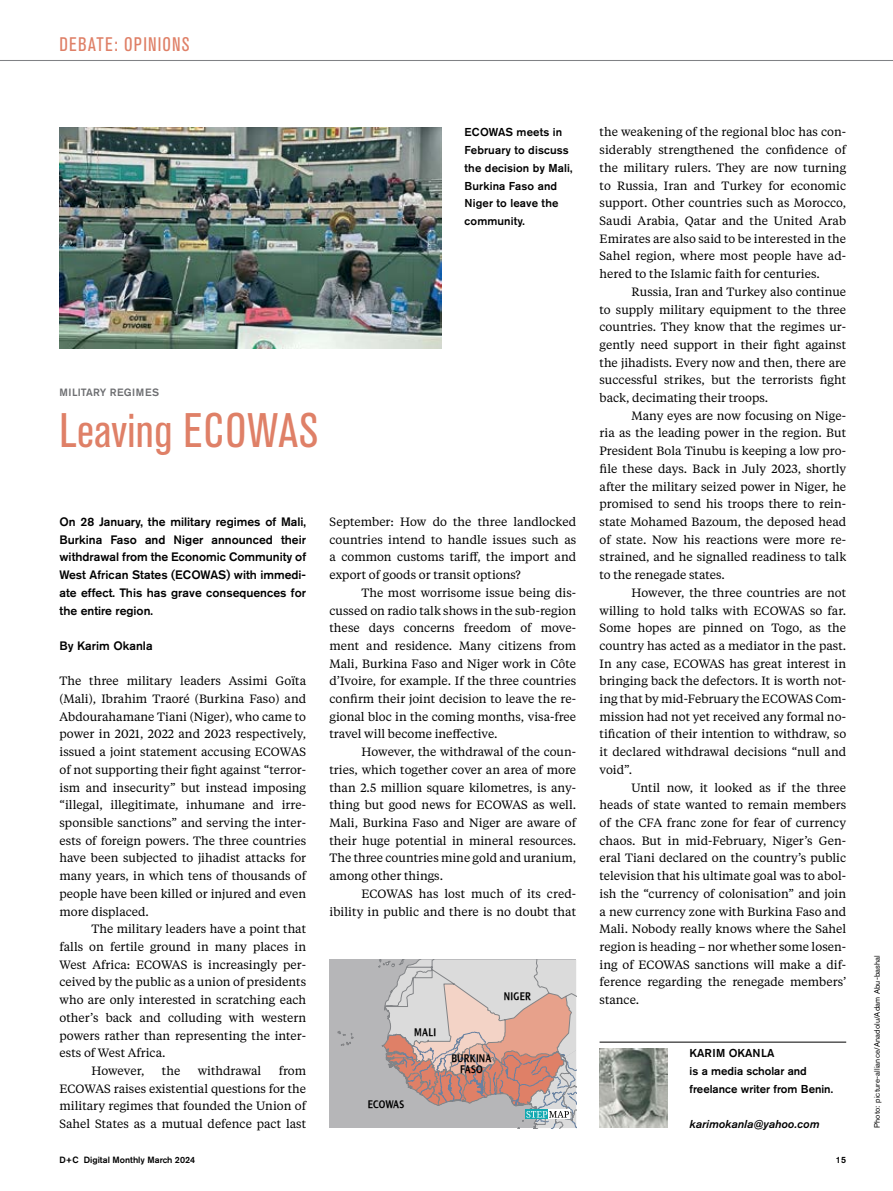
<style>
.page{position:relative;width:893px;height:1191px;background:#fff}
.page>*{position:absolute;margin:0;border:0;box-sizing:border-box;transform-origin:0 0}
.t1{font:condensed 48px "Akzidenz Grotesk BE";letter-spacing:.01em;color:#df8067}
.t2{font:condensed 19.5px "Akzidenz Grotesk BE";letter-spacing:.06em;color:#df8067}
.t3{font:500 12.15px/17.7px "Akzidenz Grotesk BE";color:#000;text-align:justify}
.t4{font:12px/17.7px "Tiempos Text";color:#000;text-align:justify}
.t5{font:600 condensed 12px/10.5px "Dialog";letter-spacing:.015em;color:#000;text-align:center}
.t6{font:500 11.4px/17.7px "Akzidenz Grotesk BE";letter-spacing:.01em;color:#000}
.t7{font:italic 500 11.4px "Akzidenz Grotesk BE";color:#000}
.t8{font:500 10.5px "Akzidenz Grotesk BE";letter-spacing:.055em;color:#6d6e71}
.t9{font:500 9px "Akzidenz Grotesk BE";color:#000}
.t10{font:7.8px "Akzidenz Grotesk BE";letter-spacing:.02em;color:#000}
</style>
<div class="page">
<hr style="left:0;top:60px;width:893px;height:1px;background:#808285">
<hr style="left:600px;top:1041px;width:246px;height:1px;background:#000">
<img style="left:600px;top:1048px;width:67px;height:79px">
<img style="left:60px;top:128px;width:381px;height:221px">
<svg style="left:330px;top:959px;width:247px;height:169px;background:#c7b6b2"></svg>
<h2 class="t2" style="left:60px;top:33px;width:132px">DEBATE: OPINIONS</h2>
<p class="t6" style="left:465px;top:123px;width:110px">ECOWAS meets in<br>February to discuss the decision by Mali,<br>Burkina Faso and<br>Niger to leave the community.</p>
<p class="t8" style="left:60px;top:386px;width:101px">MILITARY REGIMES</p>
<h1 class="t1" style="left:60px;top:403px;width:260px">Leaving ECOWAS</h1>
<p class="t3" style="left:60px;top:512px;width:248px">On 28 January, the military regimes of Mali, Burkina Faso and Niger announced their withdrawal from the Economic Community of West African States (ECOWAS) with immedi&shy;ate effect. This has grave consequences for the entire region.</p>
<p class="t3" style="left:60px;top:636px;width:95px">By Karim Okanla</p>
<p class="t4" style="left:60px;top:671px;width:248px">The three military leaders Assimi Goïta (Mali), Ibrahim Traoré (Burkina Faso) and Abdourahamane Tiani (Niger), who came to power in 2021, 2022 and 2023 respectively, issued a joint statement accusing ECOWAS of not supporting their fight against “terror&shy;ism and insecurity” but instead imposing “illegal, illegitimate, inhumane and irre&shy;sponsible sanctions” and serving the inter&shy;ests of foreign powers. The three countries have been subjected to jihadist attacks for many years, in which tens of thousands of people have been killed or injured and even more displaced.</p>
<p class="t4" style="left:91px;top:919px;width:216px">The military leaders have a point that</p>
<p class="t4" style="left:60px;top:937px;width:248px">falls on fertile ground in many places in</p>
<p class="t4" style="left:60px;top:955px;width:248px">West Africa: ECOWAS is increasingly per-</p>
<p class="t4" style="left:60px;top:972px;width:248px">ceived by the public as a union of presidents</p>
<p class="t4" style="left:60px;top:990px;width:248px">who are only interested in scratching each</p>
<p class="t4" style="left:60px;top:1008px;width:248px">other’s back and colluding with western</p>
<p class="t4" style="left:60px;top:1025px;width:248px">powers rather than representing the inter-</p>
<p class="t4" style="left:60px;top:1043px;width:107px">ests of West Africa.</p>
<p class="t4" style="left:91px;top:1061px;width:55px">However,</p>
<p class="t4" style="left:162px;top:1061px;width:20px">the</p>
<p class="t4" style="left:198px;top:1061px;width:65px">withdrawal</p>
<p class="t4" style="left:60px;top:1061px;width:248px;text-indent:219px">from ECOWAS raises existential questions for the military regimes that founded the Union of Sahel States as a mutual defence pact last</p>
<p class="t4" style="left:330px;top:512px;width:248px">September: How do the three landlocked countries intend to handle issues such as a common customs tariff, the import and export of goods or transit options?</p>
<p class="t4" style="left:330px;top:583px;width:248px;text-indent:32px">The most worrisome issue being dis&shy;cussed on radio talk shows in the sub-region these days concerns freedom of move&shy;ment and residence. Many citizens from Mali, Burkina Faso and Niger work in Côte d’Ivoire, for example. If the three countries confirm their joint decision to leave the re&shy;gional bloc in the coming months, visa-free travel will become ineffective.</p>
<p class="t4" style="left:330px;top:742px;width:248px;text-indent:32px">However, the withdrawal of the coun&shy;tries, which together cover an area of more than 2.5 million square kilometres, is any&shy;thing but good news for ECOWAS as well.<br>Mali, Burkina Faso and Niger are aware of their huge potential in mineral resources.<br>The three countries mine gold and uranium, among other things.</p>
<p class="t4" style="left:330px;top:884px;width:248px;text-align:right">ECOWAS has lost much of its cred&shy;ibility in public and there is no doubt that</p>
<p class="t5" style="left:414px;top:1026px;width:23px">MALI</p>
<p class="t5" style="left:368px;top:1098px;width:38px">ECOWAS</p>
<p class="t5" style="left:504px;top:991px;width:29px">NIGER</p>
<p class="t5" style="left:451px;top:1053px;width:42px">BURKINA<br>FASO</p>
<p class="t4" style="left:600px;top:123px;width:248px">the weakening of the regional bloc has con&shy;siderably strengthened the confidence of the military rulers. They are now turning to Russia, Iran and Turkey for economic support. Other countries such as Morocco, Saudi Arabia, Qatar and the United Arab Emirates are also said to be interested in the Sahel region, where most people have ad&shy;hered to the Islamic faith for centuries.</p>
<p class="t4" style="left:600px;top:282px;width:248px;text-indent:32px">Russia, Iran and Turkey also continue to supply military equipment to the three countries. They know that the regimes ur&shy;gently need support in their fight against the jihadists. Every now and then, there are successful strikes, but the terrorists fight back, decimating their troops.</p>
<p class="t4" style="left:600px;top:406px;width:248px;text-indent:32px">Many eyes are now focusing on Nige&shy;ria as the leading power in the region. But President Bola Tinubu is keeping a low pro&shy;file these days. Back in July 2023, shortly after the military seized power in Niger, he promised to send his troops there to rein&shy;state Mohamed Bazoum, the deposed head of state. Now his reactions were more re&shy;strained, and he signalled readiness to talk to the renegade states.</p>
<p class="t4" style="left:600px;top:583px;width:248px;text-indent:32px">However, the three countries are not willing to hold talks with ECOWAS so far.<br>Some hopes are pinned on Togo, as the country has acted as a mediator in the past.<br>In any case, ECOWAS has great interest in bringing back the defectors. It is worth not&shy;ing that by mid-February the ECOWAS Com&shy;mission had not yet received any formal no&shy;tification of their intention to withdraw, so it declared withdrawal decisions “null and void”.</p>
<p class="t4" style="left:600px;top:778px;width:248px;text-indent:32px">Until now, it looked as if the three heads of state wanted to remain members of the CFA franc zone for fear of currency chaos. But in mid-February, Niger’s Gen&shy;eral Tiani declared on the country’s public television that his ultimate goal was to abol&shy;ish the “currency of colonisation” and join a new currency zone with Burkina Faso and Mali. Nobody really knows where the Sahel region is heading – nor whether some losen&shy;ing of ECOWAS sanctions will make a dif&shy;ference regarding the renegade members’ stance.</p>
<p class="t6" style="left:690px;top:1044px;width:145px">KARIM OKANLA<br>is a media scholar and freelance writer from Benin.</p>
<p class="t7" style="left:690px;top:1117px;width:131px">karimokanla@yahoo.com</p>
<p class="t9" style="left:60px;top:1154px;width:137px">D+C Digital Monthly March 2024</p>
<p class="t9" style="left:836px;top:1154px;width:12px">15</p>
<p class="t10" style="left:872px;top:1128px;width:175px;rotate:-90deg">Photo: picture-alliance/Anadolu/Adam Abu-bashal</p>
</div>
